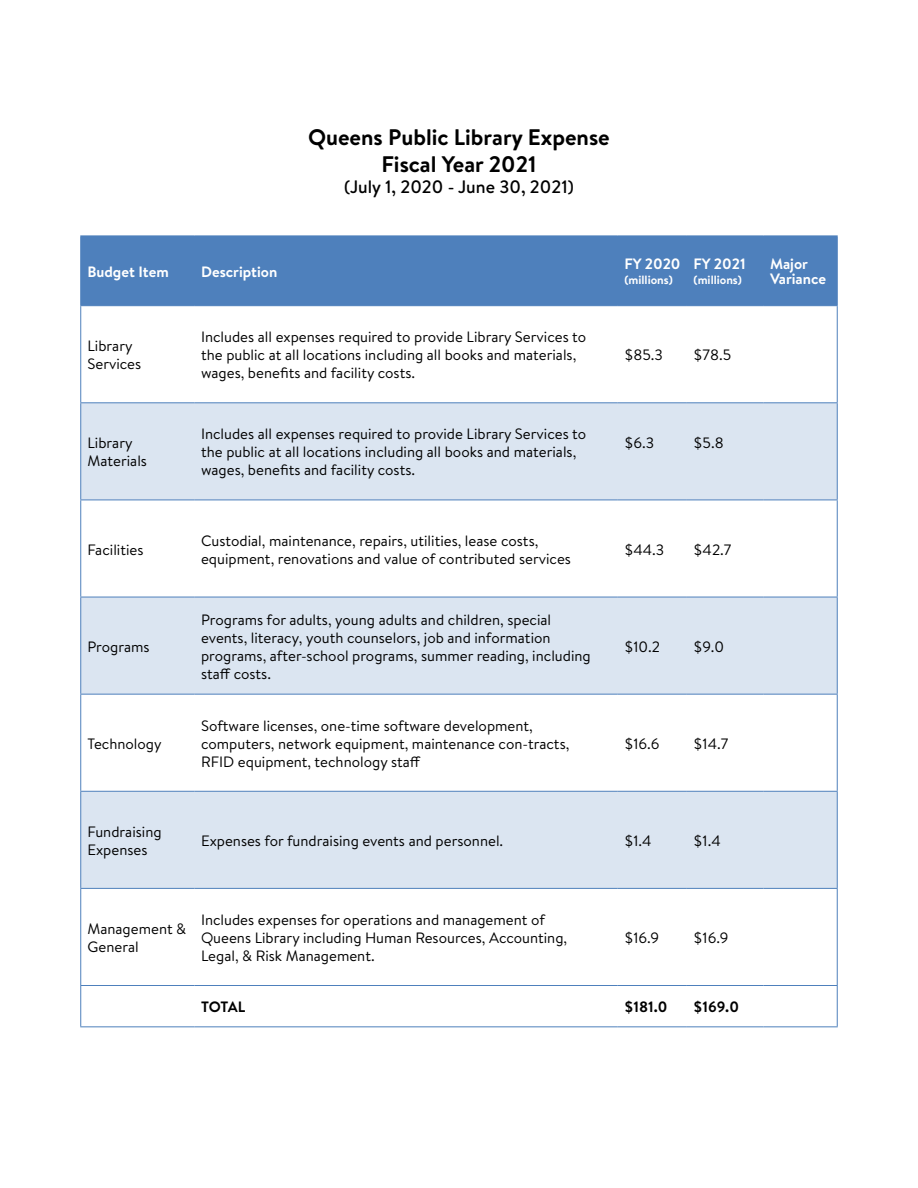
<style>
.page{position:relative;width:918px;height:1188px;background:#fff}
.page>*{position:absolute;margin:0;border:0;box-sizing:border-box;transform-origin:0 0}
.t1{font:700 22.5px/27px "Brandon Text";color:#000;text-align:center}
.t2{font:500 18px "Brandon Text";color:#000}
.t3{font:15px/18px "Brandon Text";color:#000}
.t4{font:700 15px/15px "Brandon Text";color:#fff}
.t5{font:700 15px "Brandon Text";color:#000}
.t6{font:700 12px "Brandon Text";color:#fff}
</style>
<div class="page">
<div style="left:81px;top:236px;width:756px;height:69px;background:#4e80bc"></div>
<svg style="left:81px;top:403px;width:756px;height:485px;fill:#dbe5f1"></svg>
<hr style="left:80px;top:236px;width:1px;height:69px;background:#4e80bc">
<hr style="left:837px;top:236px;width:1px;height:69px;background:#4e80bc">
<hr style="left:80px;top:306px;width:1px;height:96px;background:#4e80bc">
<hr style="left:837px;top:306px;width:1px;height:96px;background:#4e80bc">
<hr style="left:80px;top:403px;width:1px;height:96px;background:#4e80bc">
<hr style="left:837px;top:403px;width:1px;height:96px;background:#4e80bc">
<hr style="left:80px;top:500px;width:1px;height:97px;background:#4e80bc">
<hr style="left:837px;top:500px;width:1px;height:97px;background:#4e80bc">
<hr style="left:80px;top:598px;width:1px;height:96px;background:#4e80bc">
<hr style="left:837px;top:598px;width:1px;height:96px;background:#4e80bc">
<hr style="left:80px;top:695px;width:1px;height:96px;background:#4e80bc">
<hr style="left:837px;top:695px;width:1px;height:96px;background:#4e80bc">
<hr style="left:80px;top:792px;width:1px;height:96px;background:#4e80bc">
<hr style="left:837px;top:792px;width:1px;height:96px;background:#4e80bc">
<hr style="left:80px;top:889px;width:1px;height:96px;background:#4e80bc">
<hr style="left:837px;top:889px;width:1px;height:96px;background:#4e80bc">
<hr style="left:80px;top:986px;width:1px;height:40px;background:#4e80bc">
<hr style="left:80px;top:235px;width:114px;height:1px;background:#4e80bc">
<hr style="left:194px;top:235px;width:424px;height:1px;background:#4e80bc">
<hr style="left:618px;top:235px;width:69px;height:1px;background:#4e80bc">
<hr style="left:687px;top:235px;width:76px;height:1px;background:#4e80bc">
<hr style="left:763px;top:235px;width:75px;height:1px;background:#4e80bc">
<hr style="left:80px;top:305px;width:114px;height:1px;background:#4e80bc">
<hr style="left:194px;top:305px;width:424px;height:1px;background:#4e80bc">
<hr style="left:618px;top:305px;width:69px;height:1px;background:#4e80bc">
<hr style="left:687px;top:305px;width:76px;height:1px;background:#4e80bc">
<hr style="left:763px;top:305px;width:75px;height:1px;background:#4e80bc">
<hr style="left:80px;top:402px;width:114px;height:1px;background:#4e80bc">
<hr style="left:194px;top:402px;width:424px;height:1px;background:#4e80bc">
<hr style="left:618px;top:402px;width:69px;height:1px;background:#4e80bc">
<hr style="left:687px;top:402px;width:76px;height:1px;background:#4e80bc">
<hr style="left:763px;top:402px;width:75px;height:1px;background:#4e80bc">
<hr style="left:80px;top:499px;width:114px;height:1px;background:#4e80bc">
<hr style="left:194px;top:499px;width:424px;height:1px;background:#4e80bc">
<hr style="left:618px;top:499px;width:69px;height:1px;background:#4e80bc">
<hr style="left:687px;top:499px;width:76px;height:1px;background:#4e80bc">
<hr style="left:763px;top:499px;width:75px;height:1px;background:#4e80bc">
<hr style="left:80px;top:597px;width:114px;height:1px;background:#4e80bc">
<hr style="left:194px;top:597px;width:424px;height:1px;background:#4e80bc">
<hr style="left:618px;top:597px;width:69px;height:1px;background:#4e80bc">
<hr style="left:687px;top:597px;width:76px;height:1px;background:#4e80bc">
<hr style="left:763px;top:597px;width:75px;height:1px;background:#4e80bc">
<hr style="left:80px;top:694px;width:114px;height:1px;background:#4e80bc">
<hr style="left:194px;top:694px;width:424px;height:1px;background:#4e80bc">
<hr style="left:618px;top:694px;width:69px;height:1px;background:#4e80bc">
<hr style="left:687px;top:694px;width:76px;height:1px;background:#4e80bc">
<hr style="left:763px;top:694px;width:75px;height:1px;background:#4e80bc">
<hr style="left:80px;top:791px;width:114px;height:1px;background:#4e80bc">
<hr style="left:194px;top:791px;width:424px;height:1px;background:#4e80bc">
<hr style="left:618px;top:791px;width:69px;height:1px;background:#4e80bc">
<hr style="left:687px;top:791px;width:76px;height:1px;background:#4e80bc">
<hr style="left:763px;top:791px;width:75px;height:1px;background:#4e80bc">
<hr style="left:80px;top:888px;width:114px;height:1px;background:#4e80bc">
<hr style="left:194px;top:888px;width:424px;height:1px;background:#4e80bc">
<hr style="left:618px;top:888px;width:69px;height:1px;background:#4e80bc">
<hr style="left:687px;top:888px;width:76px;height:1px;background:#4e80bc">
<hr style="left:763px;top:888px;width:75px;height:1px;background:#4e80bc">
<hr style="left:80px;top:985px;width:114px;height:1px;background:#4e80bc">
<hr style="left:194px;top:985px;width:424px;height:1px;background:#4e80bc">
<hr style="left:618px;top:985px;width:69px;height:1px;background:#4e80bc">
<hr style="left:687px;top:985px;width:76px;height:1px;background:#4e80bc">
<hr style="left:763px;top:985px;width:75px;height:1px;background:#4e80bc">
<hr style="left:80px;top:1026px;width:114px;height:1px;background:#4e80bc">
<hr style="left:194px;top:1026px;width:424px;height:1px;background:#4e80bc">
<hr style="left:618px;top:1026px;width:69px;height:1px;background:#4e80bc">
<hr style="left:687px;top:1026px;width:76px;height:1px;background:#4e80bc">
<hr style="left:763px;top:1026px;width:75px;height:1px;background:#4e80bc">
<hr style="left:837px;top:986px;width:1px;height:40px;background:#4e80bc">
<h1 class="t1" style="left:308px;top:123px;width:303px">Queens Public Library Expense<br>Fiscal Year 2021</h1>
<p class="t2" style="left:344px;top:175px;width:231px">(July 1, 2020 - June 30, 2021)</p>
<p class="t4" style="left:88px;top:264px;width:83px">Budget Item</p>
<p class="t4" style="left:201px;top:264px;width:78px">Description</p>
<p class="t3" style="left:88px;top:337px;width:55px">Library<br>Services</p>
<p class="t3" style="left:201px;top:328px;width:387px">Includes all expenses required to provide Library Services to the public at all locations including all books and materials, wages, benefits and facility costs.</p>
<p class="t4" style="left:625px;top:256px;width:58px">FY 2020</p>
<p class="t6" style="left:625px;top:272px;width:50px">(millions)</p>
<p class="t4" style="left:694px;top:256px;width:54px">FY 2021</p>
<p class="t6" style="left:694px;top:272px;width:50px">(millions)</p>
<p class="t3" style="left:625px;top:346px;width:40px">$85.3</p>
<p class="t3" style="left:694px;top:346px;width:39px">$78.5</p>
<p class="t3" style="left:88px;top:434px;width:61px">Library<br>Materials</p>
<p class="t3" style="left:201px;top:425px;width:387px">Includes all expenses required to provide Library Services to the public at all locations including all books and materials, wages, benefits and facility costs.</p>
<p class="t3" style="left:625px;top:434px;width:31px">$6.3</p>
<p class="t3" style="left:694px;top:434px;width:32px">$5.8</p>
<p class="t3" style="left:88px;top:540px;width:57px">Facilities</p>
<p class="t3" style="left:201px;top:531px;width:371px">Custodial, maintenance, repairs, utilities, lease costs, equipment, renovations and value of contributed services</p>
<p class="t3" style="left:625px;top:540px;width:41px">$44.3</p>
<p class="t3" style="left:694px;top:540px;width:39px">$42.7</p>
<p class="t3" style="left:88px;top:637px;width:64px">Programs</p>
<p class="t3" style="left:88px;top:734px;width:76px">Technology</p>
<p class="t3" style="left:201px;top:610px;width:391px">Programs for adults, young adults and children, special events, literacy, youth counselors, job and information programs, after-school programs, summer reading, including staff costs.</p>
<p class="t3" style="left:201px;top:716px;width:370px">Software licenses, one-time software development, computers, network equipment, maintenance con-tracts,<br>RFID equipment, technology staff</p>
<p class="t3" style="left:625px;top:637px;width:37px">$10.2</p>
<p class="t3" style="left:694px;top:637px;width:32px">$9.0</p>
<p class="t3" style="left:625px;top:734px;width:37px">$16.6</p>
<p class="t3" style="left:694px;top:734px;width:36px">$14.7</p>
<p class="t3" style="left:88px;top:822px;width:76px">Fundraising<br>Expenses</p>
<p class="t3" style="left:201px;top:831px;width:304px">Expenses for fundraising events and personnel.</p>
<p class="t3" style="left:625px;top:831px;width:29px">$1.4</p>
<p class="t3" style="left:694px;top:831px;width:29px">$1.4</p>
<p class="t3" style="left:88px;top:919px;width:100px">Management &amp;<br>General</p>
<p class="t3" style="left:201px;top:910px;width:368px">Includes expenses for operations and management of<br>Queens Library including Human Resources, Accounting,<br>Legal, &amp; Risk Management.</p>
<p class="t3" style="left:625px;top:928px;width:36px">$16.9</p>
<p class="t3" style="left:694px;top:928px;width:36px">$16.9</p>
<p class="t5" style="left:201px;top:997px;width:46px">TOTAL</p>
<p class="t5" style="left:625px;top:997px;width:44px">$181.0</p>
<p class="t5" style="left:694px;top:997px;width:47px">$169.0</p>
<p class="t4" style="left:770px;top:256px;width:58px">Major<br>Variance</p>
</div>
